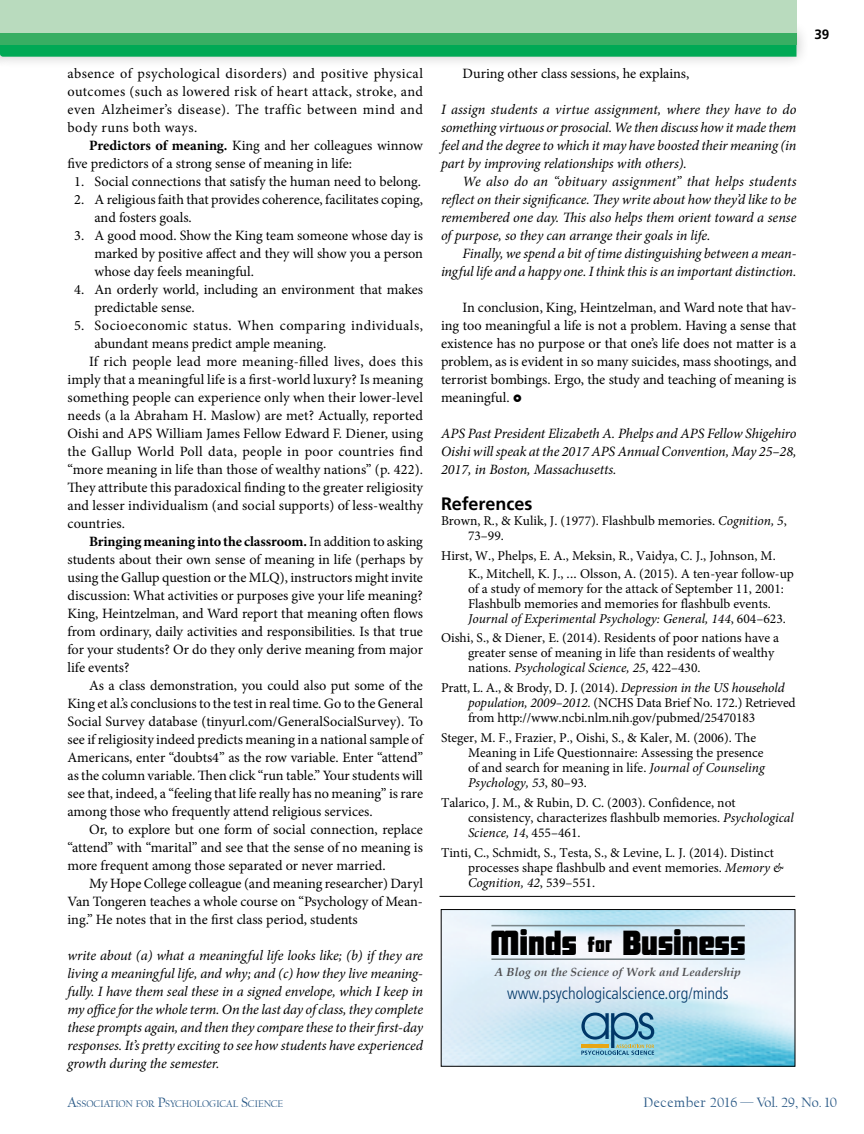
<style>
.page{position:relative;width:864px;height:1134px;background:#fff}
.page>*{position:absolute;margin:0;border:0;box-sizing:border-box;transform-origin:0 0}
.t1{font:33.15px "ARB66 Neon Block JUN 37";letter-spacing:-.05em;color:#000}
.t2{font:700 18px "Frutiger";letter-spacing:-.005em;color:#000}
.t3{font:300 condensed 16.5px "Frutiger";color:#003768}
.t4{font:14.25px/18px "Minion Pro";color:#000;text-align:justify}
.t5{font:italic 14.25px/18px "Minion Pro";letter-spacing:-.01em;color:#000;text-align:justify}
.t6{font:700 14.25px "Minion Pro";letter-spacing:-.005em;color:#000}
.t7{font:14.25px "Minion Pro";letter-spacing:.02em;color:#000}
.t8{font:14.25px "Minion Pro";letter-spacing:.035em;color:#000}
.t9{font:14.25px "Californian FB";letter-spacing:.04em;color:#275785}
.t10{font:13.5px/15px "Minion Pro";color:#000}
.t11{font:700 13.5px "Frutiger";color:#000}
.t12{font:italic 700 11.85px "Book Antiqua";letter-spacing:.01em;color:#4d4d4f}
.t13{font:10.05px "Californian FB";color:#275785}
.s1{font-weight:700}
.s2{font-weight:400}
.s3{font-style:italic}
.s4{font-size:14.25px}
.s5{font-size:21px}
</style>
<div class="page">
<div style="left:0;top:20px;width:809px;height:50px;background:#000;opacity:.24"></div>
<svg style="left:0;top:45px;width:796px;height:12px;background:#06aa58"></svg>
<div style="left:0;top:33px;width:796px;height:12px;background:#38ae63"></div>
<div style="left:0;top:0;width:796px;height:33px;background:#b9dbbe"></div>
<img style="left:443px;top:911px;width:350px;height:153px">
<svg style="left:581px;top:1013px;width:73px;height:42px;background:#71a7bd"></svg>
<hr style="left:581px;top:1045px;width:28px;height:3px;background:#e7a614">
<hr style="left:491px;top:958px;width:254px;height:2px;background:#7b878a">
<hr style="left:491px;top:925px;width:254px;height:1px;background:#7b878a">
<div style="left:441px;top:909px;width:354px;height:157px;border:1px solid #000"></div>
<hr style="left:440px;top:896px;width:355px;height:1px;background:#000">
<p class="t4" style="left:68px;top:64px;width:357px">absence of psychological disorders) and positive physical outcomes (such as lowered risk of heart attack, stroke, and even Alzheimer’s disease). The traffic between mind and body runs both ways.</p>
<p class="t4" style="left:68px;top:136px;width:357px;text-indent:22px"><span class="s1">Predictors of meaning.</span> King and her colleagues winnow five predictors of a strong sense of meaning in life:</p>
<p class="t4" style="left:74px;top:172px;width:348px">1. Social connections that satisfy the human need to belong.</p>
<p class="t4" style="left:95px;top:190px;width:330px;text-indent:-20px">2. A religious faith that provides coherence, facilitates coping, and fosters goals.</p>
<p class="t4" style="left:95px;top:226px;width:330px;text-indent:-20px">3. A good mood. Show the King team someone whose day is marked by positive affect and they will show you a person whose day feels meaningful.</p>
<p class="t4" style="left:95px;top:280px;width:330px;text-indent:-20px">4. An orderly world, including an environment that makes predictable sense.</p>
<p class="t8" style="left:74px;top:316px;width:350px">5. Socioeconomic status. When comparing individuals,</p>
<p class="t4" style="left:95px;top:334px;width:233px">abundant means predict ample meaning.</p>
<p class="t4" style="left:89px;top:352px;width:335px">If rich people lead more meaning-filled lives, does this</p>
<p class="t4" style="left:68px;top:370px;width:357px">imply that a meaningful life is a first-world luxury? Is meaning</p>
<p class="t4" style="left:68px;top:388px;width:357px">something people can experience only when their lower-level</p>
<p class="t4" style="left:68px;top:406px;width:357px">needs (a la Abraham H. Maslow) are met? Actually, reported</p>
<p class="t4" style="left:68px;top:424px;width:357px">Oishi and APS William James Fellow Edward F. Diener, using</p>
<p class="t7" style="left:68px;top:442px;width:357px">the Gallup World Poll data, people in poor countries find</p>
<p class="t4" style="left:68px;top:460px;width:357px">“more meaning in life than those of wealthy nations” (p. 422).</p>
<p class="t4" style="left:68px;top:478px;width:357px">They attribute this paradoxical finding to the greater religiosity</p>
<p class="t4" style="left:68px;top:496px;width:357px">and lesser individualism (and social supports) of less-wealthy</p>
<p class="t4" style="left:68px;top:514px;width:59px">countries.</p>
<p class="t6" style="left:89px;top:531px;width:335px">Bringing meaning into the classroom. <span class="s2">In addition to asking</span></p>
<p class="t4" style="left:68px;top:550px;width:357px">students about their own sense of meaning in life (perhaps by</p>
<p class="t4" style="left:68px;top:568px;width:357px">using the Gallup question or the MLQ), instructors might invite</p>
<p class="t4" style="left:68px;top:586px;width:357px">discussion: What activities or purposes give your life meaning?</p>
<p class="t4" style="left:68px;top:604px;width:357px">King, Heintzelman, and Ward report that meaning often flows</p>
<p class="t4" style="left:68px;top:622px;width:357px">from ordinary, daily activities and responsibilities. Is that true</p>
<p class="t4" style="left:68px;top:640px;width:357px">for your students? Or do they only derive meaning from major</p>
<p class="t4" style="left:68px;top:658px;width:64px">life events?</p>
<p class="t4" style="left:89px;top:676px;width:335px">As a class demonstration, you could also put some of the</p>
<p class="t4" style="left:68px;top:694px;width:357px">King et al.’s conclusions to the test in real time. Go to the General</p>
<p class="t4" style="left:68px;top:712px;width:357px">Social Survey database (tinyurl.com/GeneralSocialSurvey). To</p>
<p class="t4" style="left:68px;top:730px;width:357px">see if religiosity indeed predicts meaning in a national sample of</p>
<p class="t4" style="left:68px;top:748px;width:357px">Americans, enter “doubts4” as the row variable. Enter “attend”</p>
<p class="t4" style="left:68px;top:766px;width:357px">as the column variable. Then click “run table.” Your students will</p>
<p class="t4" style="left:68px;top:784px;width:357px">see that, indeed, a “feeling that life really has no meaning” is rare</p>
<p class="t4" style="left:68px;top:802px;width:307px">among those who frequently attend religious services.</p>
<p class="t4" style="left:89px;top:820px;width:335px">Or, to explore but one form of social connection, replace</p>
<p class="t4" style="left:68px;top:838px;width:357px">“attend” with “marital” and see that the sense of no meaning is</p>
<p class="t4" style="left:68px;top:856px;width:320px">more frequent among those separated or never married.</p>
<p class="t4" style="left:89px;top:874px;width:335px">My Hope College colleague (and meaning researcher) Daryl</p>
<p class="t4" style="left:68px;top:892px;width:357px">Van Tongeren teaches a whole course on “Psychology of Mean-</p>
<p class="t4" style="left:68px;top:910px;width:292px">ing.” He notes that in the first class period, students</p>
<p class="t5" style="left:68px;top:946px;width:357px">write about (a) what a meaningful life looks like; (b) if they are living a meaningful life, and why; and (c) how they live meaning&shy;fully. I have them seal these in a signed envelope, which I keep in my office for the whole term. On the last day of class, they complete these prompts again, and then they compare these to their first-day responses. It’s pretty exciting to see how students have experienced growth during the semester.</p>
<p class="t4" style="left:463px;top:64px;width:228px">During other class sessions, he explains,</p>
<p class="t5" style="left:441px;top:100px;width:357px">I assign students a virtue assignment, where they have to do something virtuous or prosocial. We then discuss how it made them feel and the degree to which it may have boosted their meaning (in part by improving relationships with others).</p>
<p class="t5" style="left:441px;top:172px;width:357px;text-indent:22px">We also do an “obituary assignment” that helps students reflect on their significance. They write about how they’d like to be remembered one day. This also helps them orient toward a sense of purpose, so they can arrange their goals in life.</p>
<p class="t5" style="left:441px;top:244px;width:357px;text-align:right">Finally, we spend a bit of time distinguishing between a mean&shy;ingful life and a happy one. I think this is an important distinction.</p>
<p class="t4" style="left:441px;top:298px;width:357px;text-indent:22px">In conclusion, King, Heintzelman, and Ward note that hav&shy;ing too meaningful a life is not a problem. Having a sense that existence has no purpose or that one’s life does not matter is a problem, as is evident in so many suicides, mass shootings, and terrorist bombings. Ergo, the study and teaching of meaning is meaningful.</p>
<p class="t5" style="left:441px;top:424px;width:357px">APS Past President Elizabeth A. Phelps and APS Fellow Shigehiro Oishi will speak at the 2017 APS Annual Convention, May 25–28, 2017, in Boston, Massachusetts.</p>
<p class="t2" style="left:441px;top:493px;width:93px">References</p>
<p class="t10" style="left:468px;top:513px;width:320px;text-indent:-27px">Brown, R., &amp; Kulik, J. (1977). Flashbulb memories. <span class="s3">Cognition, 5</span>,<br>73–99.</p>
<p class="t10" style="left:468px;top:546px;width:328px;line-height:18px;text-indent:-27px">Hirst, W., Phelps, E. A., Meksin, R., Vaidya, C. J., Johnson, M.<br>K., Mitchell, K. J., <span class="s4">...</span> Olsson, A. (2015). A ten-year follow-up</p>
<p class="t10" style="left:468px;top:581px;width:319px">of a study of memory for the attack of September 11, 2001:<br>Flashbulb memories and memories for flashbulb events.<br><span class="s3">Journal of Experimental Psychology: General, 144</span>, 604–623.</p>
<p class="t10" style="left:468px;top:631px;width:313px;text-indent:-27px">Oishi, S., &amp; Diener, E. (2014). Residents of poor nations have a greater sense of meaning in life than residents of wealthy nations. <span class="s3">Psychological Science, 25</span>, 422–430.</p>
<p class="t10" style="left:468px;top:681px;width:329px;text-indent:-27px">Pratt, L. A., &amp; Brody, D. J. (2014). <span class="s3">Depression in the US household population, 2009–2012.</span> (NCHS Data Brief No. 172.) Retrieved from http://www.ncbi.nlm.nih.gov/pubmed/25470183</p>
<p class="t10" style="left:468px;top:730px;width:298px;text-indent:-27px">Steger, M. F., Frazier, P., Oishi, S., &amp; Kaler, M. (2006). The Meaning in Life Questionnaire: Assessing the presence of and search for meaning in life. <span class="s3">Journal of Counseling Psychology, 53</span>, 80–93.</p>
<p class="t10" style="left:468px;top:795px;width:327px;text-indent:-27px">Talarico, J. M., &amp; Rubin, D. C. (2003). Confidence, not consistency, characterizes flashbulb memories. <span class="s3">Psychological<br>Science, 14</span>, 455–461.</p>
<p class="t10" style="left:468px;top:845px;width:317px;text-indent:-27px">Tinti, C., Schmidt, S., Testa, S., &amp; Levine, L. J. (2014). Distinct processes shape flashbulb and event memories. <span class="s3">Memory &amp;<br>Cognition, 42</span>, 539–551.</p>
<h1 class="t1" style="left:490px;top:924px;width:258px">Minds <span class="s5">for</span> Business</h1>
<p class="t12" style="left:495px;top:963px;width:247px">A Blog on the Science of Work and Leadership</p>
<p class="t3" style="left:507px;top:984px;width:223px">www.psychologicalscience.org/minds</p>
<p class="t11" style="left:814px;top:26px;width:17px">39</p>
<p class="t13" style="left:68px;top:1098px;width:217px"><span class="s4">A</span>SSOCIATION FOR <span class="s4">P</span>SYCHOLOGICAL <span class="s4">S</span>CIENCE</p>
<p class="t9" style="left:644px;top:1094px;width:195px">December 2016 — Vol. 29, No. 10</p>
</div>
